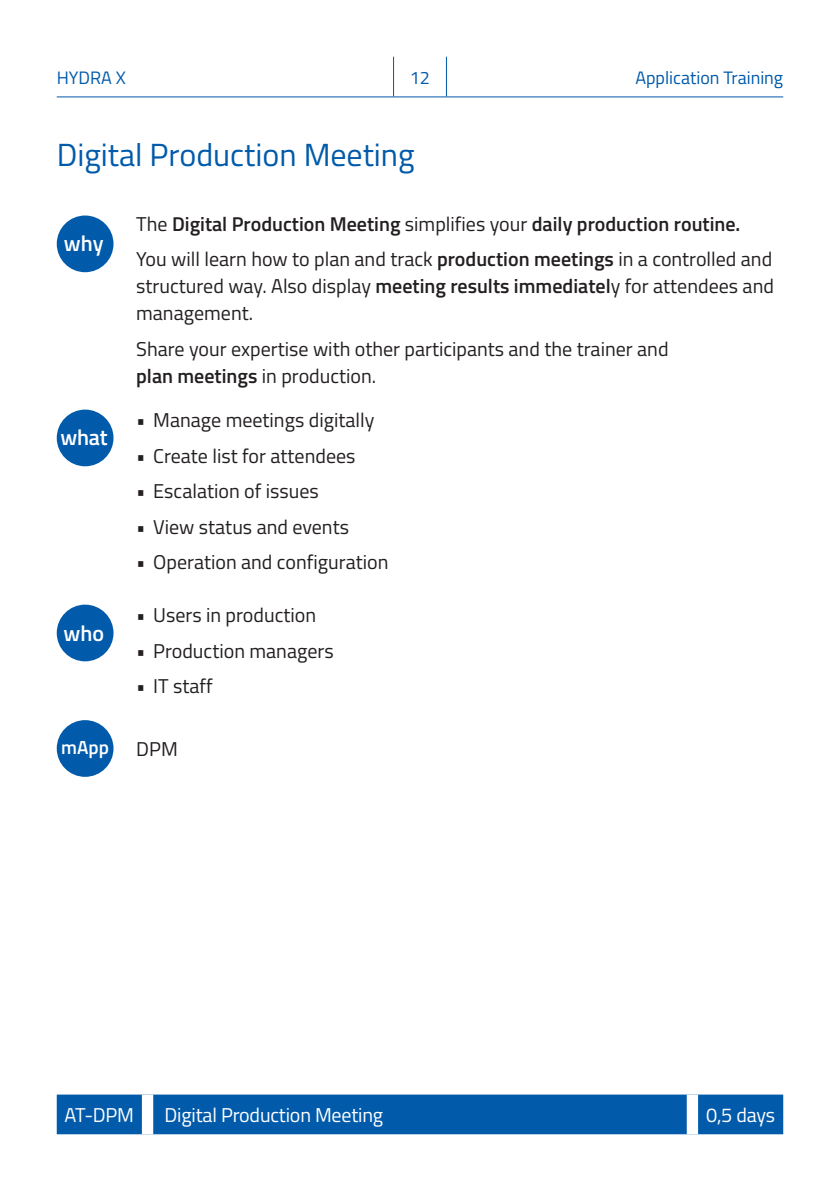
<style>
.page{position:relative;width:840px;height:1191px;background:#fff}
.page>*{position:absolute;margin:0;border:0;box-sizing:border-box;transform-origin:0 0}
.t1{font:32px "Titillium";color:#015aaa}
.t2{font:600 22px "Titillium";letter-spacing:-.005em;color:#fff}
.t3{font:20px/27px "Titillium";color:#231f20;text-align:justify}
.t4{font:600 20px "Titillium";color:#231f20}
.t5{font:20px "Titillium";letter-spacing:-.01em;color:#fff}
.t6{font:600 19px "Titillium";color:#fff}
.t7{font:18px "Titillium";color:#015aaa}
.s1{font-weight:400}
.s2{font-weight:600}
</style>
<div class="page">
<hr style="left:57px;top:96px;width:725px;height:1px;background:#015aaa">
<hr style="left:393px;top:57px;width:1px;height:39px;background:#015aaa">
<hr style="left:445px;top:57px;width:1px;height:39px;background:#015aaa">
<div style="left:57px;top:1094px;width:725px;height:40px;background:#015aaa"></div>
<div style="left:142px;top:1094px;width:11px;height:40px;background:#fff"></div>
<div style="left:686px;top:1094px;width:11px;height:40px;background:#fff"></div>
<div style="left:57px;top:215px;width:56px;height:57px;background:#015aaa;border-radius:50%"></div>
<div style="left:57px;top:409px;width:56px;height:57px;background:#015aaa;border-radius:50%"></div>
<div style="left:57px;top:604px;width:56px;height:57px;background:#015aaa;border-radius:50%"></div>
<div style="left:57px;top:720px;width:56px;height:57px;background:#015aaa;border-radius:50%"></div>
<p class="t7" style="left:57px;top:65px;width:71px">HYDRA X</p>
<p class="t7" style="left:409px;top:65px;width:22px">12</p>
<p class="t7" style="left:635px;top:65px;width:149px">Application Training</p>
<p class="t1" style="left:57px;top:131px;width:359px">Digital Production Meeting</p>
<p class="t2" style="left:64px;top:227px;width:41px">why</p>
<p class="t2" style="left:60px;top:421px;width:49px">what</p>
<p class="t2" style="left:63px;top:616px;width:42px">who</p>
<p class="t4" style="left:136px;top:208px;width:605px"><span class="s1">The</span> Digital Production Meeting <span class="s1">simplifies your</span> daily production routine.</p>
<p class="t3" style="left:136px;top:244px;width:639px">You will learn how to plan and track <span class="s2">production meetings</span> in a controlled and structured way. Also display <span class="s2">meeting results immediatel</span>y for attendees and management.</p>
<p class="t3" style="left:136px;top:334px;width:533px">Share your expertise with other participants and the trainer and <span class="s2">plan -meetings</span> in production.</p>
<p class="t3" style="left:136px;top:405px;width:239px">• Manage meetings digitally</p>
<p class="t3" style="left:136px;top:441px;width:221px">• Create list for attendees</p>
<p class="t3" style="left:136px;top:476px;width:184px">• Escalation of issues</p>
<p class="t3" style="left:136px;top:512px;width:214px">• View status and events</p>
<p class="t3" style="left:136px;top:547px;width:254px">• Operation and configuration</p>
<p class="t3" style="left:136px;top:600px;width:181px">• Users in production</p>
<p class="t3" style="left:136px;top:636px;width:199px">• Production managers</p>
<p class="t3" style="left:136px;top:671px;width:78px">• IT staff</p>
<p class="t6" style="left:61px;top:733px;width:49px">mApp</p>
<p class="t3" style="left:136px;top:734px;width:43px">DPM</p>
<p class="t5" style="left:64px;top:1100px;width:71px">AT-DPM</p>
<p class="t5" style="left:164px;top:1100px;width:220px">Digital Production Meeting</p>
<p class="t5" style="left:705px;top:1100px;width:71px">0,5 days</p>
</div>
